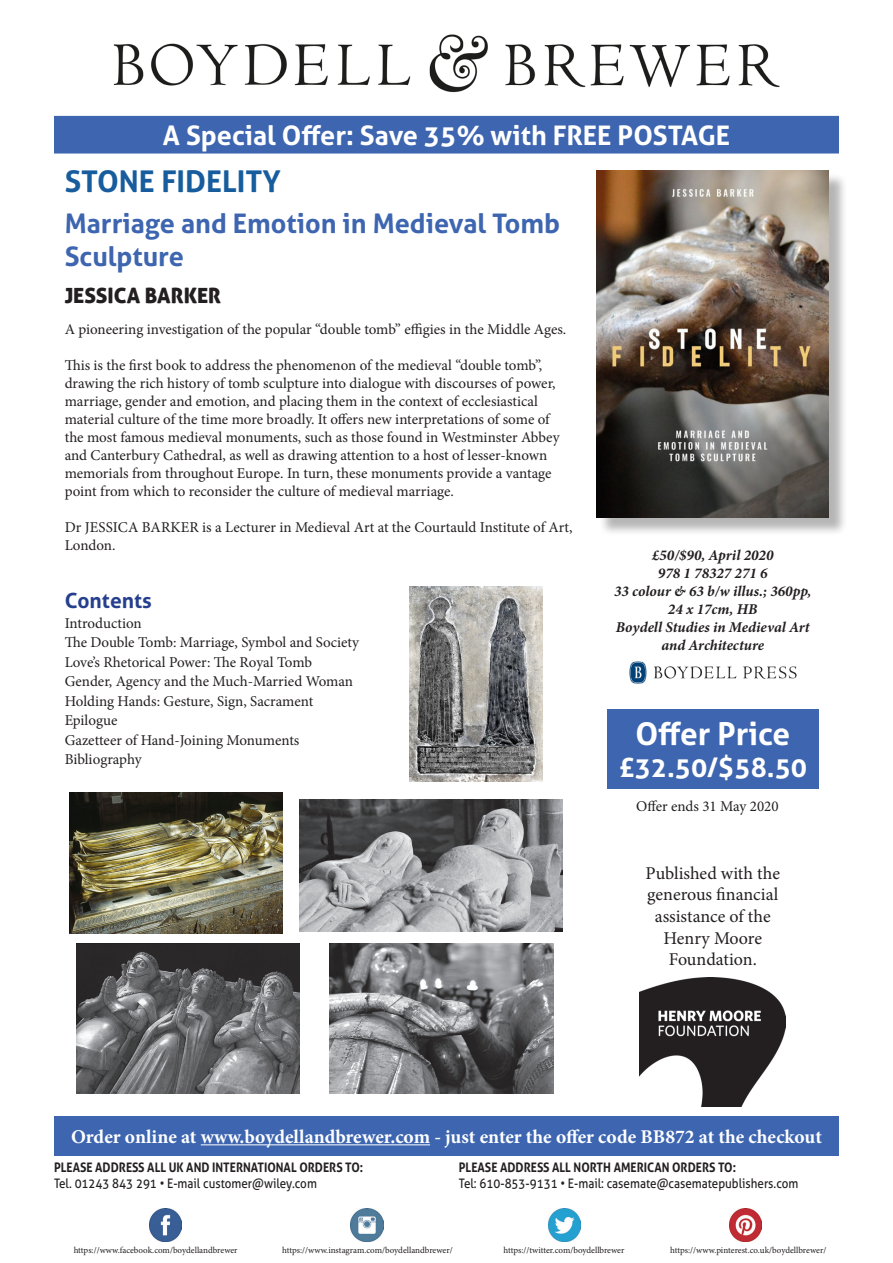
<style>
.page{position:relative;width:893px;height:1263px;background:#fff}
.page>*{position:absolute;margin:0;border:0;box-sizing:border-box;transform-origin:0 0}
.A_Major_New{font:700 31.5px "Aller";color:#fff}
.t1{font:700 30px "Aller";color:#175d9e}
.A_Major_New-2{font:700 27px "Aller";color:#fff}
.Subtitle{font:700 27px/32.4px "Aller";color:#3d65b0}
.Author{font:21px "Aller Display";color:#231f20}
.t2{font:700 21px "Aller";color:#253f8e}
.Blurb{font:700 19.5px "Minion Pro";color:#fff}
.Blurb-2{font:18px/21.6px "Minion Pro";letter-spacing:-.005em;color:#231f20;text-align:center}
.Blurb-3{font:15px/18px "Minion Pro";color:#231f20}
.Biblio{font:italic 700 15px/18px "Minion Pro";color:#231f20;text-align:center}
.t3{font:13.05px/16.4px "Aller";color:#231f20;scale:.89 1}
.t4{font:700 13.05px "Aller";color:#231f20;scale:.89 1}
.Blurb-4{font:9px "Minion Pro";letter-spacing:-.005em;color:#231f20}
.s1{font-weight:700}
</style>
<div class="page">
<div style="left:55px;top:117px;width:783px;height:36px;background:#3d65b0"></div>
<div style="left:54px;top:116px;width:785px;height:38px;border:2px solid #3d65b0"></div>
<div style="left:599px;top:172px;width:249px;height:364px;background:#231f20;opacity:.33"></div>
<img style="left:597px;top:170px;width:232px;height:348px">
<div style="left:607px;top:709px;width:212px;height:80px;background:#3d65b0"></div>
<div style="left:54px;top:1116px;width:785px;height:39px;background:#3d65b0"></div>
<hr style="left:201px;top:1144px;width:229px;height:1px;background:#fff">
<img style="left:149px;top:1209px;width:33px;height:32px">
<img style="left:548px;top:1209px;width:33px;height:32px">
<img style="left:351px;top:1209px;width:32px;height:32px">
<img style="left:729px;top:1209px;width:33px;height:32px">
<img style="left:113px;top:34px;width:667px;height:58px">
<img style="left:629px;top:661px;width:168px;height:23px">
<img style="left:640px;top:977px;width:146px;height:130px">
<img style="left:69px;top:792px;width:213px;height:141px">
<img style="left:329px;top:943px;width:225px;height:150px">
<img style="left:410px;top:587px;width:132px;height:195px">
<img style="left:299px;top:800px;width:264px;height:132px">
<img style="left:76px;top:943px;width:223px;height:150px">
<p class="A_Major_New-2" style="left:163px;top:118px;width:569px">A Special Offer: Save 35% with FREE POSTAGE</p>
<p class="t1" style="left:65px;top:163px;width:218px">STONE FIDELITY</p>
<p class="Subtitle" style="left:65px;top:207px;width:497px">Marriage and Emotion in Medieval Tomb<br>Sculpture</p>
<p class="Author" style="left:65px;top:283px;width:158px">JESSICA BARKER</p>
<p class="Blurb-3" style="left:65px;top:320px;width:503px">A pioneering investigation of the popular “double tomb” effigies in the Middle Ages.</p>
<p class="Blurb-3" style="left:65px;top:356px;width:496px">This is the first book to address the phenomenon of the medieval “double tomb”, drawing the rich history of tomb sculpture into dialogue with discourses of power, marriage, gender and emotion, and placing them in the context of ecclesiastical material culture of the time more broadly. It offers new interpretations of some of the most famous medieval monuments, such as those found in Westminster Abbey and Canterbury Cathedral, as well as drawing attention to a host of lesser-known memorials from throughout Europe. In turn, these monuments provide a vantage point from which to reconsider the culture of medieval marriage.</p>
<p class="Blurb-3" style="left:65px;top:518px;width:509px">Dr JESSICA BARKER is a Lecturer in Medieval Art at the Courtauld Institute of Art,<br>London.</p>
<p class="t2" style="left:65px;top:588px;width:89px">Contents</p>
<p class="Blurb-3" style="left:65px;top:614px;width:79px">Introduction</p>
<p class="Blurb-3" style="left:65px;top:634px;width:296px">The Double Tomb: Marriage, Symbol and Society</p>
<p class="Blurb-3" style="left:65px;top:653px;width:249px">Love’s Rhetorical Power: The Royal Tomb</p>
<p class="Blurb-3" style="left:65px;top:673px;width:290px">Gender, Agency and the Much-Married Woman</p>
<p class="Blurb-3" style="left:65px;top:692px;width:250px">Holding Hands: Gesture, Sign, Sacrament</p>
<p class="Blurb-3" style="left:65px;top:712px;width:54px">Epilogue</p>
<p class="Blurb-3" style="left:65px;top:731px;width:236px">Gazetteer of Hand-Joining Monuments</p>
<p class="Blurb-3" style="left:65px;top:751px;width:78px">Bibliography</p>
<p class="Biblio" style="left:652px;top:546px;width:123px">£50/$90, April 2020</p>
<p class="Biblio" style="left:658px;top:564px;width:111px">978 1 78327 271 6</p>
<p class="Biblio" style="left:614px;top:582px;width:199px">33 colour &amp; 63 b/w illus.; 360pp,</p>
<p class="Biblio" style="left:668px;top:600px;width:91px">24 x 17cm, HB</p>
<p class="Biblio" style="left:616px;top:618px;width:195px">Boydell Studies in Medieval Art and Architecture</p>
<p class="A_Major_New" style="left:635px;top:714px;width:156px">Offer Price</p>
<p class="A_Major_New-2" style="left:618px;top:751px;width:190px">£32.50/$58.50</p>
<p class="Blurb-3" style="left:636px;top:797px;width:144px">Offer ends 31 May 2020</p>
<p class="Blurb-2" style="left:646px;top:862px;width:136px">Published with the generous financial assistance of the</p>
<p class="Blurb-2" style="left:664px;top:927px;width:100px;text-align:left">Henry Moore<br>Foundation.</p>
<p class="Blurb" style="left:71px;top:1123px;width:752px">Order online at www.boydellandbrewer.com - just enter the offer code BB872 at the checkout</p>
<p class="t4" style="left:54px;top:1159px;width:349px">PLEASE ADDRESS ALL UK AND INTERNATIONAL ORDERS TO:</p>
<p class="t3" style="left:54px;top:1175px;width:297px">Tel. 01243 843 291 • E-mail customer@wiley.com</p>
<p class="t3" style="left:459px;top:1159px;width:383px"><span class="s1">PLEASE ADDRESS ALL NORTH AMERICAN ORDERS TO:<br></span>Tel: 610-853-9131 • E-mail: casemate@casematepublishers.com</p>
<p class="Blurb-4" style="left:74px;top:1244px;width:165px">https://www.facebook.com/boydellandbrewer</p>
<p class="Blurb-4" style="left:282px;top:1244px;width:172px">https://www.instagram.com/boydellandbrewer/</p>
<p class="Blurb-4" style="left:503px;top:1244px;width:122px">https://twitter.com/boydellbrewer</p>
<p class="Blurb-4" style="left:670px;top:1244px;width:158px">https://www.pinterest.co.uk/boydellbrewer/</p>
</div>
